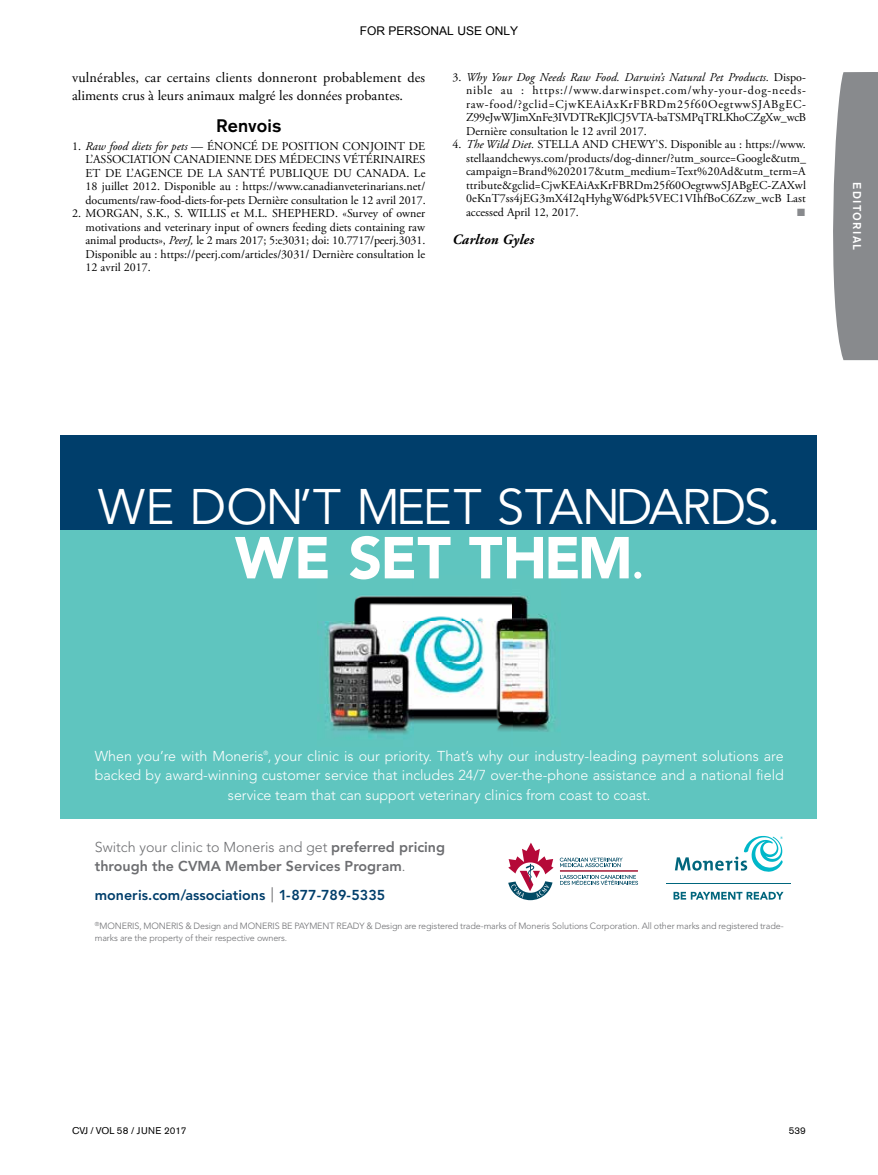
<style>
.page{position:relative;width:878px;height:1175px;background:#fff}
.page>*{position:absolute;margin:0;border:0;box-sizing:border-box;transform-origin:0 0}
.t1{font:900 58.5px "Avenir";letter-spacing:-.015em;color:#fff}
.t2{font:49.5px "Avenir";letter-spacing:-.04em;color:#fff}
.t3{font:500 18px "Akzidenz Grotesk BE";letter-spacing:.005em;color:#000}
.t4{font:300 14.25px/19.5px "Avenir";color:#fff;text-align:center}
.t5{font:14.25px/18px "Adobe Garamond Pro";letter-spacing:.01em;color:#000}
.t6{font:800 14.25px/19.5px "Avenir";color:#6d6e71}
.t7{font:800 14.25px "Avenir";color:#003e6b}
.t8{font:italic 700 14.25px "Adobe Garamond Pro";letter-spacing:.01em;color:#000}
.t9{font:12px/13.5px "Adobe Garamond Pro";color:#000;text-align:justify}
.t10{font:12px "Arial";color:#000}
.t11{font:500 11.25px "Akzidenz Grotesk BE";letter-spacing:.115em;color:#fff}
.t12{font:10.5px "Zapf Dingbats";color:#888a8d}
.t13{font:9.75px "Akzidenz Grotesk BE";color:#000}
.t14{font:300 9px/12px "Avenir";letter-spacing:-.01em;color:#6d6e71}
.t15{font:300 6px "Avenir";color:#fff}
.s1{font-style:italic}
.s2{font-weight:400}
.s3{font-weight:300}
.s4{font-weight:300;font-size:19.5px;color:#6d6e71}
</style>
<div class="page">
<svg style="left:833px;top:72px;width:45px;height:288px;background:#929496"></svg>
<svg style="left:673px;top:891px;width:110px;height:8px"></svg>
<hr style="left:665px;top:883px;width:125px;height:1px;background:#00667d">
<svg style="left:674px;top:836px;width:108px;height:36px"></svg>
<svg style="left:508px;top:842px;width:45px;height:58px"></svg>
<svg style="left:559px;top:857px;width:63px;height:10px"></svg>
<svg style="left:560px;top:875px;width:78px;height:9px"></svg>
<hr style="left:560px;top:870px;width:78px;height:1px;background:#981b32">
<div style="left:61px;top:510px;width:756px;height:309px;background:#5fc5bf"></div>
<div style="left:61px;top:435px;width:756px;height:95px;background:#003e6b"></div>
<img style="left:317px;top:575px;width:244px;height:163px">
<p class="t10" style="left:360px;top:23px;width:160px">FOR PERSONAL USE ONLY</p>
<p class="t5" style="left:72px;top:69px;width:354px">vulnérables, car certains clients donneront probablement des aliments crus à leurs animaux malgré les données probantes.</p>
<h3 class="t3" style="left:216px;top:114px;width:67px">Renvois</h3>
<p class="t9" style="left:86px;top:140px;width:342px;text-indent:-14px">1. <span class="s1">Raw food diets for pets</span> — ÉNONCÉ DE POSITION CONJOINT DE L’ASSOCIATION CANADIENNE DES MÉDECINS VÉTÉRINAIRES ET DE L’AGENCE DE LA SANTÉ PUBLIQUE DU CANADA. Le 18 juillet 2012. Disponible au : https://www.canadianveterinarians.net/ documents/raw-food-diets-for-pets Dernière consultation le 12 avril 2017.</p>
<p class="t9" style="left:86px;top:207px;width:341px;text-indent:-14px">2. MORGAN, S.K., S. WILLIS et M.L. SHEPHERD. «Survey of owner motivations and veterinary input of owners feeding diets containing raw animal products», <span class="s1">PeerJ,</span> le 2 mars 2017; 5:e3031; doi: 10.7717/peerj.3031.<br>Disponible au : https://peerj.com/articles/3031/ Dernière consultation le 12 avril 2017.</p>
<p class="t9" style="left:466px;top:71px;width:341px;text-indent:-14px">3. <span class="s1">Why Your Dog Needs Raw Food. Darwin’s Natural Pet Products.</span> Dispo&shy;nible au : https://www.darwinspet.com/why-your-dog-needs&shy;raw-food/?gclid=CjwKEAiAxKrFBRDm25f60OegtwwSJABgEC-Z99eJwWJimXnFe3IVDTReKJlCJ5VTA-baTSMPqTRLKhoCZgXw_wcB Dernière consultation le 12 avril 2017.</p>
<p class="t9" style="left:466px;top:138px;width:341px;text-indent:-14px">4. <span class="s1">The Wild Diet.</span> STELLA AND CHEWY’S. Disponible au : https://www. stellaandchewys.com/products/dog-dinner/?utm_source=Google&amp;utm_ campaign=Brand%202017&amp;utm_medium=Text%20Ad&amp;utm_term=A ttribute&amp;gclid=CjwKEAiAxKrFBRDm25f60OegtwwSJABgEC-ZAXwl 0eKnT7ss4jEG3mX4I2qHyhgW6dPk5VEC1VIhfBoC6Zzw_wcB Last accessed April 12, 2017.</p>
<p class="t12" style="left:797px;top:207px;width:9px">■</p>
<p class="t8" style="left:452px;top:231px;width:83px">Carlton Gyles</p>
<p class="t11" style="left:864px;top:182px;width:69px;rotate:90deg">EDITORIAL</p>
<h2 class="t2" style="left:98px;top:478px;width:684px">WE DON’T MEET STANDARDS.</h2>
<h1 class="t1" style="left:235px;top:522px;width:412px">WE SET THEM<span class="s2">.</span></h1>
<p class="t4" style="left:95px;top:746px;width:690px">When you’re with Moneris , your clinic is our priority. That’s why our industry-leading payment solutions are</p>
<p class="t15" style="left:264px;top:749px;width:6px">®</p>
<p class="t4" style="left:95px;top:765px;width:690px">backed by award-winning customer service that includes 24/7 over-the-phone assistance and a national field service team that can support veterinary clinics from coast to coast.</p>
<p class="t6" style="left:95px;top:837px;width:352px"><span class="s3">Switch your clinic to Moneris and get</span> preferred pricing through the CVMA Member Services Program<span class="s3">.</span></p>
<p class="t7" style="left:95px;top:886px;width:292px">moneris.com/associations <span class="s4">|</span> 1-877-789-5335</p>
<p class="t14" style="left:95px;top:919px;width:690px"><sup>®</sup>MONERIS, MONERIS &amp; Design and MONERIS BE PAYMENT READY &amp; Design are registered trade-marks of Moneris Solutions Corporation. All other marks and registered trade&shy;marks are the property of their respective owners.</p>
<p class="t13" style="left:72px;top:1125px;width:116px">CVJ / VOL 58 / JUNE 2017</p>
<p class="t13" style="left:788px;top:1125px;width:19px">539</p>
</div>
